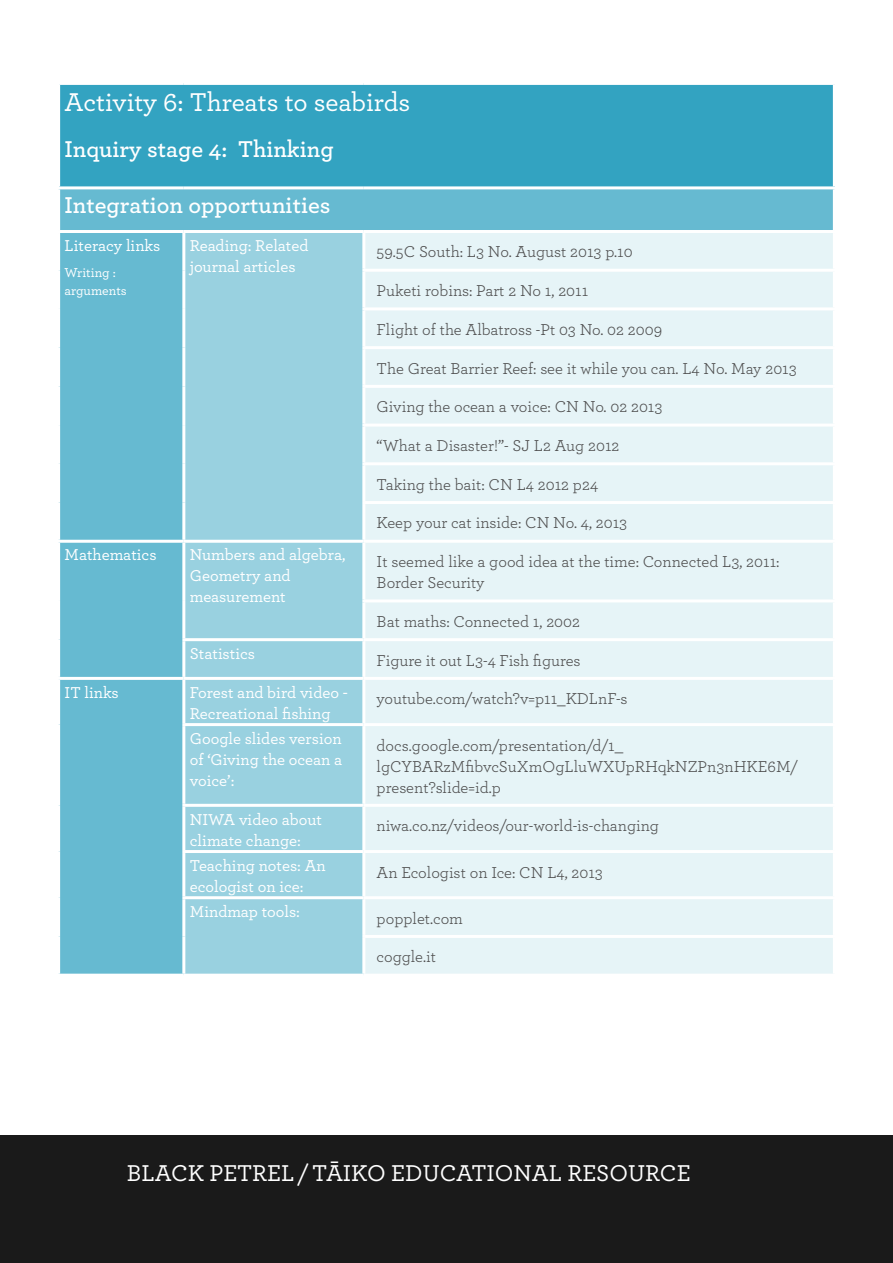
<style>
.page{position:relative;width:893px;height:1263px;background:#fff}
.page>*{position:absolute;margin:0;border:0;box-sizing:border-box;transform-origin:0 0}
.t1{font:500 27px "Archer";letter-spacing:-.005em;color:#fff}
.t2{font:600 24px "Archer";color:#fff}
.t3{font:500 24px "Archer";color:#fff}
.t4{font:16.5px/21px "Archer";color:#4d4d4d}
.t5{font:500 16.5px/21px "Archer";color:#fff}
.t6{font:500 13.5px/18px "Archer";color:#fff}
</style>
<div class="page">
<div style="left:0;top:1135px;width:893px;height:128px;background:#1a1a1a"></div>
<div style="left:59px;top:83px;width:775px;height:105px;background:#33a3c1"></div>
<div style="left:60px;top:189px;width:773px;height:785px;background:#66bad1"></div>
<div style="left:185px;top:233px;width:177px;height:741px;background:#99d1e0"></div>
<div style="left:365px;top:233px;width:468px;height:741px;background:#e6f4f7"></div>
<hr style="left:57px;top:82px;width:127px;height:3px;background:#fff">
<hr style="left:57px;top:85px;width:3px;height:101px;background:#fff">
<hr style="left:184px;top:82px;width:180px;height:3px;background:#fff">
<hr style="left:364px;top:82px;width:472px;height:3px;background:#fff">
<hr style="left:833px;top:85px;width:3px;height:101px;background:#fff">
<hr style="left:57px;top:186px;width:127px;height:3px;background:#fff">
<hr style="left:184px;top:186px;width:180px;height:3px;background:#fff">
<hr style="left:364px;top:186px;width:472px;height:3px;background:#fff">
<hr style="left:57px;top:230px;width:127px;height:3px;background:#fff">
<hr style="left:184px;top:230px;width:180px;height:3px;background:#fff">
<hr style="left:182px;top:233px;width:3px;height:37px;background:#fff">
<hr style="left:364px;top:230px;width:472px;height:3px;background:#fff">
<hr style="left:362px;top:233px;width:3px;height:36px;background:#fff">
<hr style="left:182px;top:270px;width:3px;height:39px;background:#fff">
<hr style="left:362px;top:269px;width:474px;height:3px;background:#fff">
<hr style="left:362px;top:272px;width:3px;height:35px;background:#fff">
<hr style="left:182px;top:309px;width:3px;height:39px;background:#fff">
<hr style="left:362px;top:307px;width:474px;height:3px;background:#fff">
<hr style="left:362px;top:310px;width:3px;height:36px;background:#fff">
<hr style="left:182px;top:348px;width:3px;height:38px;background:#fff">
<hr style="left:362px;top:346px;width:474px;height:3px;background:#fff">
<hr style="left:362px;top:349px;width:3px;height:36px;background:#fff">
<hr style="left:182px;top:386px;width:3px;height:39px;background:#fff">
<hr style="left:362px;top:385px;width:474px;height:3px;background:#fff">
<hr style="left:362px;top:388px;width:3px;height:36px;background:#fff">
<hr style="left:182px;top:425px;width:3px;height:39px;background:#fff">
<hr style="left:362px;top:424px;width:474px;height:3px;background:#fff">
<hr style="left:362px;top:427px;width:3px;height:35px;background:#fff">
<hr style="left:182px;top:464px;width:3px;height:38px;background:#fff">
<hr style="left:362px;top:462px;width:474px;height:3px;background:#fff">
<hr style="left:362px;top:465px;width:3px;height:36px;background:#fff">
<hr style="left:182px;top:502px;width:3px;height:38px;background:#fff">
<hr style="left:362px;top:501px;width:474px;height:3px;background:#fff">
<hr style="left:362px;top:504px;width:3px;height:36px;background:#fff">
<hr style="left:57px;top:540px;width:127px;height:3px;background:#fff">
<hr style="left:184px;top:540px;width:180px;height:3px;background:#fff">
<hr style="left:182px;top:543px;width:3px;height:58px;background:#fff">
<hr style="left:364px;top:540px;width:472px;height:3px;background:#fff">
<hr style="left:362px;top:543px;width:3px;height:56px;background:#fff">
<hr style="left:182px;top:601px;width:3px;height:37px;background:#fff">
<hr style="left:362px;top:599px;width:474px;height:3px;background:#fff">
<hr style="left:362px;top:602px;width:3px;height:36px;background:#fff">
<hr style="left:182px;top:638px;width:182px;height:3px;background:#fff">
<hr style="left:182px;top:641px;width:3px;height:36px;background:#fff">
<hr style="left:364px;top:638px;width:472px;height:3px;background:#fff">
<hr style="left:362px;top:641px;width:3px;height:36px;background:#fff">
<hr style="left:57px;top:677px;width:127px;height:3px;background:#fff">
<hr style="left:184px;top:677px;width:180px;height:3px;background:#fff">
<hr style="left:182px;top:680px;width:3px;height:43px;background:#fff">
<hr style="left:364px;top:677px;width:472px;height:3px;background:#fff">
<hr style="left:362px;top:680px;width:3px;height:43px;background:#fff">
<hr style="left:182px;top:723px;width:182px;height:3px;background:#fff">
<hr style="left:182px;top:726px;width:3px;height:78px;background:#fff">
<hr style="left:364px;top:723px;width:472px;height:3px;background:#fff">
<hr style="left:362px;top:726px;width:3px;height:78px;background:#fff">
<hr style="left:182px;top:804px;width:182px;height:3px;background:#fff">
<hr style="left:182px;top:807px;width:3px;height:43px;background:#fff">
<hr style="left:364px;top:804px;width:472px;height:3px;background:#fff">
<hr style="left:362px;top:807px;width:3px;height:43px;background:#fff">
<hr style="left:182px;top:850px;width:182px;height:3px;background:#fff">
<hr style="left:182px;top:853px;width:3px;height:43px;background:#fff">
<hr style="left:364px;top:850px;width:472px;height:3px;background:#fff">
<hr style="left:362px;top:853px;width:3px;height:43px;background:#fff">
<hr style="left:182px;top:896px;width:182px;height:3px;background:#fff">
<hr style="left:182px;top:899px;width:3px;height:37px;background:#fff">
<hr style="left:364px;top:896px;width:472px;height:3px;background:#fff">
<hr style="left:362px;top:899px;width:3px;height:36px;background:#fff">
<hr style="left:182px;top:936px;width:3px;height:38px;background:#fff">
<hr style="left:362px;top:935px;width:474px;height:3px;background:#fff">
<hr style="left:362px;top:938px;width:3px;height:36px;background:#fff">
<h1 class="t1" style="left:65px;top:83px;width:347px">Activity 6: Threats to seabirds</h1>
<h2 class="t2" style="left:65px;top:131px;width:271px">Inquiry stage 4: Thinking</h2>
<h2 class="t2" style="left:65px;top:187px;width:267px">Integration opportunities</h2>
<p class="t5" style="left:65px;top:234px;width:97px">Literacy links</p>
<p class="t6" style="left:65px;top:263px;width:64px">Writing : arguments</p>
<p class="t5" style="left:190px;top:234px;width:120px">Reading: Related journal articles</p>
<p class="t4" style="left:377px;top:241px;width:258px">59.5C South: L3 No. August 2013 p.10</p>
<p class="t4" style="left:377px;top:279px;width:213px">Puketi robins: Part 2 No 1, 2011</p>
<p class="t4" style="left:377px;top:318px;width:287px">Flight of the Albatross -Pt 03 No. 02 2009</p>
<p class="t4" style="left:377px;top:357px;width:422px">The Great Barrier Reef: see it while you can. L4 No. May 2013</p>
<p class="t4" style="left:377px;top:396px;width:287px">Giving the ocean a voice: CN No. 02 2013</p>
<p class="t4" style="left:377px;top:434px;width:244px">“What a Disaster!”- SJ L2 Aug 2012</p>
<p class="t4" style="left:377px;top:473px;width:223px">Taking the bait: CN L4 2012 p24</p>
<p class="t4" style="left:377px;top:512px;width:252px">Keep your cat inside: CN No. 4, 2013</p>
<p class="t5" style="left:65px;top:544px;width:93px">Mathematics</p>
<p class="t5" style="left:190px;top:544px;width:157px">Numbers and algebra,<br>Geometry and measurement</p>
<p class="t4" style="left:377px;top:550px;width:404px">It seemed like a good idea at the time: Connected L3, 2011:<br>Border Security</p>
<p class="t4" style="left:377px;top:610px;width:205px">Bat maths: Connected 1, 2002</p>
<p class="t5" style="left:190px;top:642px;width:67px">Statistics</p>
<p class="t4" style="left:377px;top:649px;width:206px">Figure it out L3-4 Fish figures</p>
<p class="t5" style="left:65px;top:681px;width:56px">IT links</p>
<p class="t5" style="left:190px;top:681px;width:160px">Forest and bird video -<br>Recreational fishing</p>
<p class="t4" style="left:377px;top:688px;width:252px">youtube.com/watch?v=p11_KDLnF-s</p>
<p class="t5" style="left:190px;top:727px;width:154px;text-align:justify">Google slides version of ‘Giving the ocean a voice’:</p>
<p class="t4" style="left:377px;top:734px;width:423px">docs.google.com/presentation/d/1_ lgCYBARzMfibvcSuXmOgLluWXUpRHqkNZPn3nHKE6M/ present?slide=id.p</p>
<p class="t5" style="left:190px;top:808px;width:134px">NIWA video about climate change:</p>
<p class="t4" style="left:377px;top:814px;width:284px">niwa.co.nz/videos/our-world-is-changing</p>
<p class="t5" style="left:190px;top:854px;width:137px">Teaching notes: An ecologist on ice:</p>
<p class="t4" style="left:377px;top:861px;width:228px">An Ecologist on Ice: CN L4, 2013</p>
<p class="t5" style="left:190px;top:900px;width:112px">Mindmap tools:</p>
<p class="t4" style="left:377px;top:907px;width:88px">popplet.com</p>
<p class="t4" style="left:377px;top:946px;width:61px">coggle.it</p>
<h2 class="t3" style="left:127px;top:1156px;width:565px">BLACK PETREL / TĀIKO EDUCATIONAL RESOURCE</h2>
</div>
